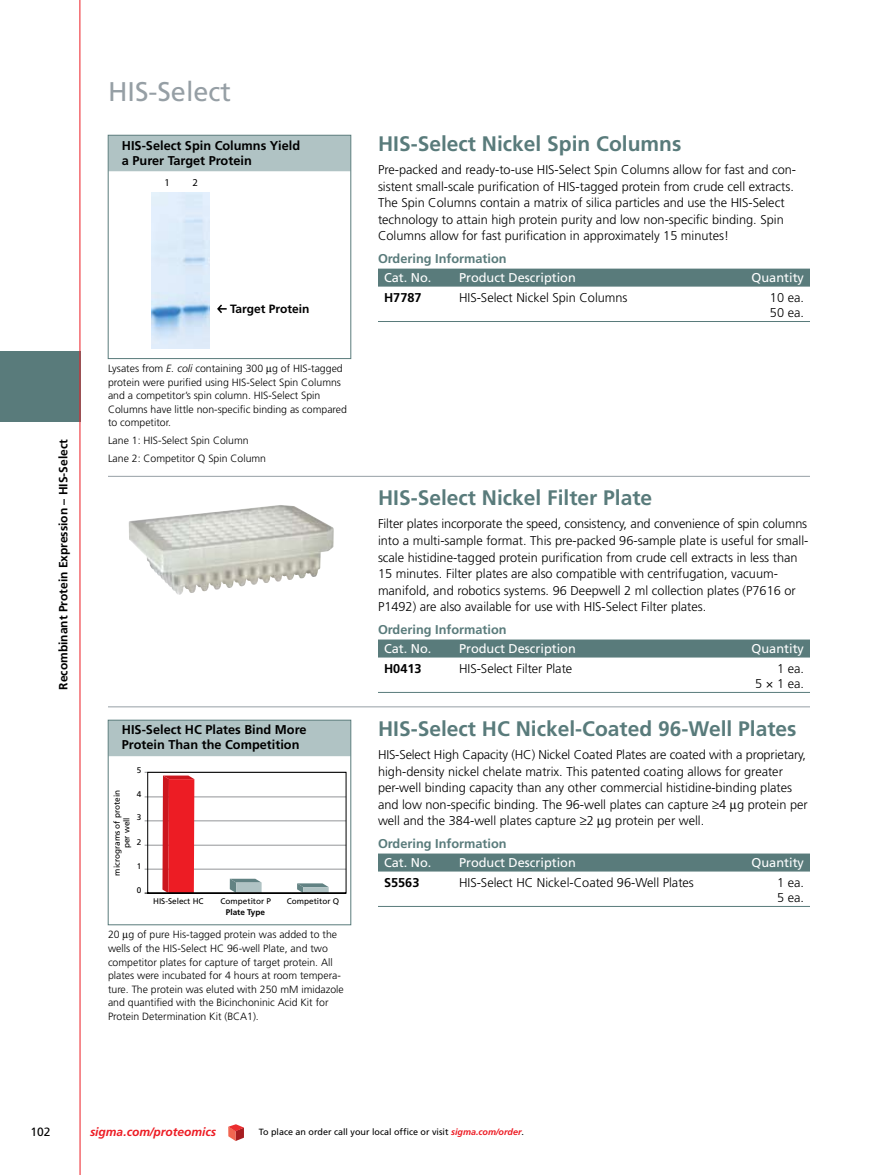
<style>
.page{position:relative;width:891px;height:1175px;background:#fff}
.page>*{position:absolute;margin:0;border:0;box-sizing:border-box;transform-origin:0 0}
.t1{font:27px "Frutiger";color:#969fa5}
.t2{font:700 21px "Frutiger";color:#597b7b}
.t3{font:300 12.75px/16.5px "Frutiger";color:#000}
.t4{font:700 12.75px/15px "Frutiger";color:#000}
.t5{font:12.75px "Frutiger";color:#fff}
.t6{font:700 12.75px "Frutiger";color:#597b7b}
.t7{font:700 12px "Frutiger";color:#000}
.t8{font:italic 700 12px "Frutiger";color:#ed1c24}
.t9{font:12px "Frutiger";color:#000}
.t10{font:300 10.5px/13.5px "Frutiger";color:#000}
.t11{font:10.5px "Myriad";color:#000}
.t12{font:9px "Frutiger";color:#000}
.t13{font:8.25px/9.9px "Frutiger";color:#000;text-align:center}
.t14{font:700 8.25px "Frutiger";color:#000}
.s1{font-style:italic}
.s2{font-weight:700;font-style:italic;color:#ed1c24}
</style>
<div class="page">
<div style="left:0;top:351px;width:80px;height:71px;background:#597b7b"></div>
<hr style="left:80px;top:0;width:1px;height:1174px;background:#ed1c24">
<svg style="left:228px;top:1124px;width:16px;height:17px"></svg>
<div style="left:378px;top:268px;width:432px;height:18px;background:#597b7b"></div>
<hr style="left:378px;top:321px;width:432px;height:1px;background:#597b7b">
<hr style="left:108px;top:476px;width:702px;height:1px;background:#969fa5">
<div style="left:378px;top:639px;width:432px;height:18px;background:#597b7b"></div>
<hr style="left:378px;top:692px;width:432px;height:1px;background:#597b7b">
<hr style="left:108px;top:706px;width:702px;height:1px;background:#969fa5">
<div style="left:378px;top:853px;width:432px;height:18px;background:#597b7b"></div>
<hr style="left:378px;top:906px;width:432px;height:1px;background:#597b7b">
<div style="left:108px;top:135px;width:243px;height:36px;background:#b0c3c4"></div>
<img style="left:151px;top:192px;width:58px;height:156px">
<svg style="left:217px;top:304px;width:10px;height:9px"></svg>
<div style="left:108px;top:135px;width:243px;height:224px;border:1px solid #597b7b"></div>
<img style="left:128px;top:505px;width:206px;height:90px">
<div style="left:108px;top:720px;width:243px;height:36px;background:#b0c3c4"></div>
<svg style="left:144px;top:772px;width:202px;height:121px"></svg>
<div style="left:108px;top:720px;width:243px;height:205px;border:1px solid #597b7b"></div>
<p class="t7" style="left:56px;top:689px;width:252px;rotate:-90deg">Recombinant Protein Expression – HIS-Select</p>
<h1 class="t1" style="left:108px;top:76px;width:125px">HIS-Select</h1>
<p class="t4" style="left:122px;top:138px;width:180px">HIS-Select Spin Columns Yield a Purer Target Protein</p>
<p class="t11" style="left:164px;top:177px;width:7px">1</p>
<p class="t11" style="left:193px;top:177px;width:7px">2</p>
<p class="t7" style="left:230px;top:302px;width:81px">Target Protein</p>
<p class="t10" style="left:108px;top:362px;width:241px">Lysates from <span class="s1">E. coli</span> containing 300 g of HIS-tagged protein were purified using HIS-Select Spin Columns and a competitor’s spin column. HIS-Select Spin Columns have little non-specific binding as compared to competitor.</p>
<p class="t10" style="left:108px;top:432px;width:160px;line-height:18px">Lane 1: HIS-Select Spin Column<br>Lane 2: Competitor Q Spin Column</p>
<p class="t4" style="left:122px;top:722px;width:186px">HIS-Select HC Plates Bind More<br>Protein Than the Competition</p>
<p class="t13" style="left:137px;top:765px;width:6px">5</p>
<p class="t13" style="left:137px;top:789px;width:6px">4</p>
<p class="t13" style="left:112px;top:875px;width:87px;rotate:-90deg">micrograms of protein per well</p>
<p class="t13" style="left:137px;top:812px;width:6px">3</p>
<p class="t13" style="left:137px;top:837px;width:6px">2</p>
<p class="t13" style="left:137px;top:861px;width:6px">1</p>
<p class="t13" style="left:137px;top:885px;width:6px">0</p>
<p class="t13" style="left:153px;top:896px;width:52px">HIS-Select HC</p>
<p class="t13" style="left:221px;top:896px;width:52px">Competitor P</p>
<p class="t13" style="left:287px;top:896px;width:54px">Competitor Q</p>
<p class="t14" style="left:226px;top:907px;width:41px">Plate Type</p>
<p class="t10" style="left:108px;top:928px;width:237px">20 g of pure His-tagged protein was added to the wells of the HIS-Select HC 96-well Plate, and two competitor plates for capture of target protein. All plates were incubated for 4 hours at room tempera&shy;ture. The protein was eluted with 250 mM imidazole and quantified with the Bicinchoninic Acid Kit for Protein Determination Kit (BCA1).</p>
<h2 class="t2" style="left:378px;top:131px;width:305px">HIS-Select Nickel Spin Columns</h2>
<p class="t3" style="left:378px;top:162px;width:420px">Pre-packed and ready-to-use HIS-Select Spin Columns allow for fast and con&shy;sistent small-scale purification of HIS-tagged protein from crude cell extracts.<br>The Spin Columns contain a matrix of silica particles and use the HIS-Select technology to attain high protein purity and low non-specific binding. Spin Columns allow for fast purification in approximately 15 minutes!</p>
<p class="t6" style="left:378px;top:251px;width:130px">Ordering Information</p>
<p class="t5" style="left:384px;top:270px;width:49px">Cat. No.</p>
<p class="t5" style="left:459px;top:270px;width:118px">Product Description</p>
<p class="t5" style="left:752px;top:270px;width:54px">Quantity</p>
<p class="t4" style="left:384px;top:290px;width:39px">H7787</p>
<p class="t3" style="left:459px;top:289px;width:170px">HIS-Select Nickel Spin Columns</p>
<p class="t3" style="left:770px;top:290px;width:36px;line-height:15px">10 ea.<br>50 ea.</p>
<h2 class="t2" style="left:378px;top:485px;width:276px">HIS-Select Nickel Filter Plate</h2>
<p class="t3" style="left:378px;top:516px;width:432px">Filter plates incorporate the speed, consistency, and convenience of spin columns into a multi-sample format. This pre-packed 96-sample plate is useful for small&shy;scale histidine-tagged protein purification from crude cell extracts in less than 15 minutes. Filter plates are also compatible with centrifugation, vacuum&shy;manifold, and robotics systems. 96 Deepwell 2 ml collection plates (P7616 or P1492) are also available for use with HIS-Select Filter plates.</p>
<p class="t6" style="left:378px;top:622px;width:130px">Ordering Information</p>
<p class="t5" style="left:384px;top:641px;width:49px">Cat. No.</p>
<p class="t5" style="left:459px;top:641px;width:118px">Product Description</p>
<p class="t5" style="left:752px;top:641px;width:54px">Quantity</p>
<p class="t4" style="left:384px;top:660px;width:39px">H0413</p>
<p class="t3" style="left:459px;top:660px;width:115px">HIS-Select Filter Plate</p>
<p class="t3" style="left:755px;top:661px;width:50px;line-height:15px;text-align:right">1 ea.<br>5 × 1 ea.</p>
<h2 class="t2" style="left:378px;top:716px;width:420px">HIS-Select HC Nickel-Coated 96-Well Plates</h2>
<p class="t3" style="left:378px;top:746px;width:431px">HIS-Select High Capacity (HC) Nickel Coated Plates are coated with a proprietary, high-density nickel chelate matrix. This patented coating allows for greater per-well binding capacity than any other commercial histidine-binding plates and low non-specific binding. The 96-well plates can capture ≥4 g protein per well and the 384-well plates capture ≥2 g protein per well.</p>
<p class="t6" style="left:378px;top:836px;width:130px">Ordering Information</p>
<p class="t5" style="left:384px;top:855px;width:49px">Cat. No.</p>
<p class="t5" style="left:459px;top:855px;width:118px">Product Description</p>
<p class="t5" style="left:752px;top:855px;width:54px">Quantity</p>
<p class="t4" style="left:384px;top:874px;width:37px">S5563</p>
<p class="t3" style="left:459px;top:874px;width:236px">HIS-Select HC Nickel-Coated 96-Well Plates</p>
<p class="t3" style="left:777px;top:874px;width:28px;line-height:15px">1 ea.<br>5 ea.</p>
<p class="t9" style="left:31px;top:1124px;width:22px">102</p>
<p class="t8" style="left:90px;top:1124px;width:127px">sigma.com/proteomics</p>
<p class="t12" style="left:259px;top:1126px;width:267px">To place an order call your local office or visit <span class="s2">sigma.com/order</span>.</p>
</div>
